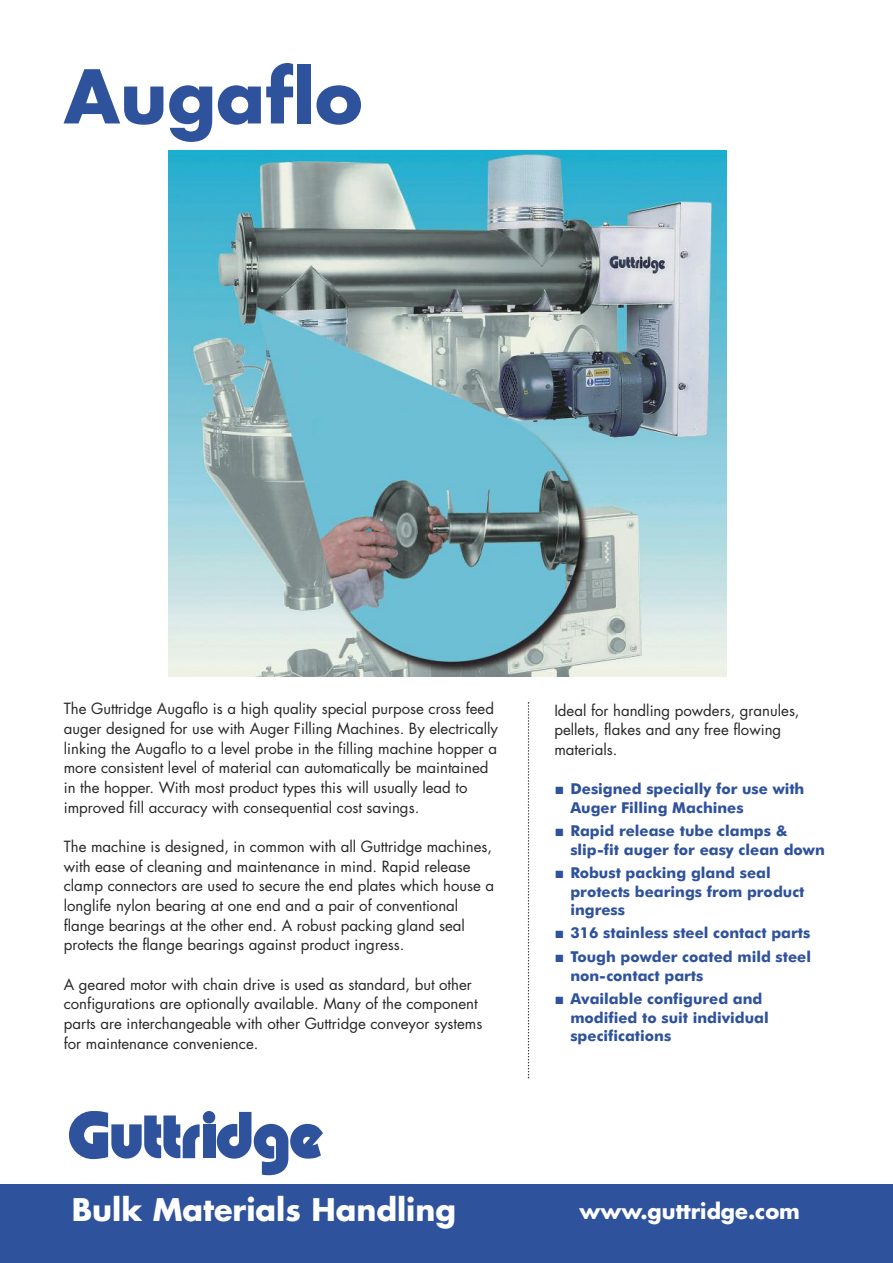
<style>
.page{position:relative;width:893px;height:1263px;background:#fff}
.page>*{position:absolute;margin:0;border:0;box-sizing:border-box;transform-origin:0 0}
.t1{font:700 72px "Futura CE";color:#2e529b}
.t2{font:700 30.3px "Futura CE";color:#fff}
.t3{font:700 21px "Futura CE";color:#fff}
.t4{font:15px/19.6px "Futura CE";color:#272627}
.t5{font:700 15px/18.3px "Futura BT";color:#2e529b}
</style>
<div class="page">
<div style="left:0;top:1184px;width:893px;height:79px;background:#2e529b"></div>
<svg style="left:69px;top:1111px;width:254px;height:64px"></svg>
<svg style="left:528px;top:702px;width:1px;height:376px"></svg>
<img style="left:168px;top:150px;width:559px;height:527px">
<h1 class="t1" style="left:64px;top:64px;width:300px">Augaflo</h1>
<p class="t4" style="left:64px;top:700px;width:436px">The Guttridge Augaflo is a high quality special purpose cross feed auger designed for use with Auger Filling Machines. By electrically linking the Augaflo to a level probe in the filling machine hopper a more consistent level of material can automatically be maintained in the hopper. With most product types this will usually lead to improved fill accuracy with consequential cost savings.</p>
<p class="t4" style="left:64px;top:838px;width:432px">The machine is designed, in common with all Guttridge machines, with ease of cleaning and maintenance in mind. Rapid release clamp connectors are used to secure the end plates which house a longlife nylon bearing at one end and a pair of conventional flange bearings at the other end. A robust packing gland seal protects the flange bearings against product ingress.</p>
<p class="t4" style="left:64px;top:976px;width:420px">A geared motor with chain drive is used as standard, but other configurations are optionally available. Many of the component parts are interchangeable with other Guttridge conveyor systems for maintenance convenience.</p>
<p class="t4" style="left:554px;top:702px;width:247px">Ideal for handling powders, granules, pellets, flakes and any free flowing materials.</p>
<p class="t5" style="left:570px;top:781px;width:236px;text-indent:-15px">■ Designed specially for use with<br>Auger Filling Machines</p>
<p class="t5" style="left:570px;top:823px;width:256px;text-indent:-15px">■ Rapid release tube clamps &amp; slip-fit auger for easy clean down</p>
<p class="t5" style="left:570px;top:865px;width:236px;text-indent:-15px">■ Robust packing gland seal protects bearings from product ingress</p>
<p class="t5" style="left:555px;top:925px;width:257px">■ 316 stainless steel contact parts</p>
<p class="t5" style="left:570px;top:949px;width:242px;text-indent:-15px">■ Tough powder coated mild steel non-contact parts</p>
<p class="t5" style="left:570px;top:991px;width:200px;text-indent:-15px">■ Available configured and modified to suit individual specifications</p>
<h2 class="t2" style="left:72px;top:1196px;width:386px">Bulk Materials Handling</h2>
<h3 class="t3" style="left:580px;top:1201px;width:222px">www.guttridge.com</h3>
</div>
